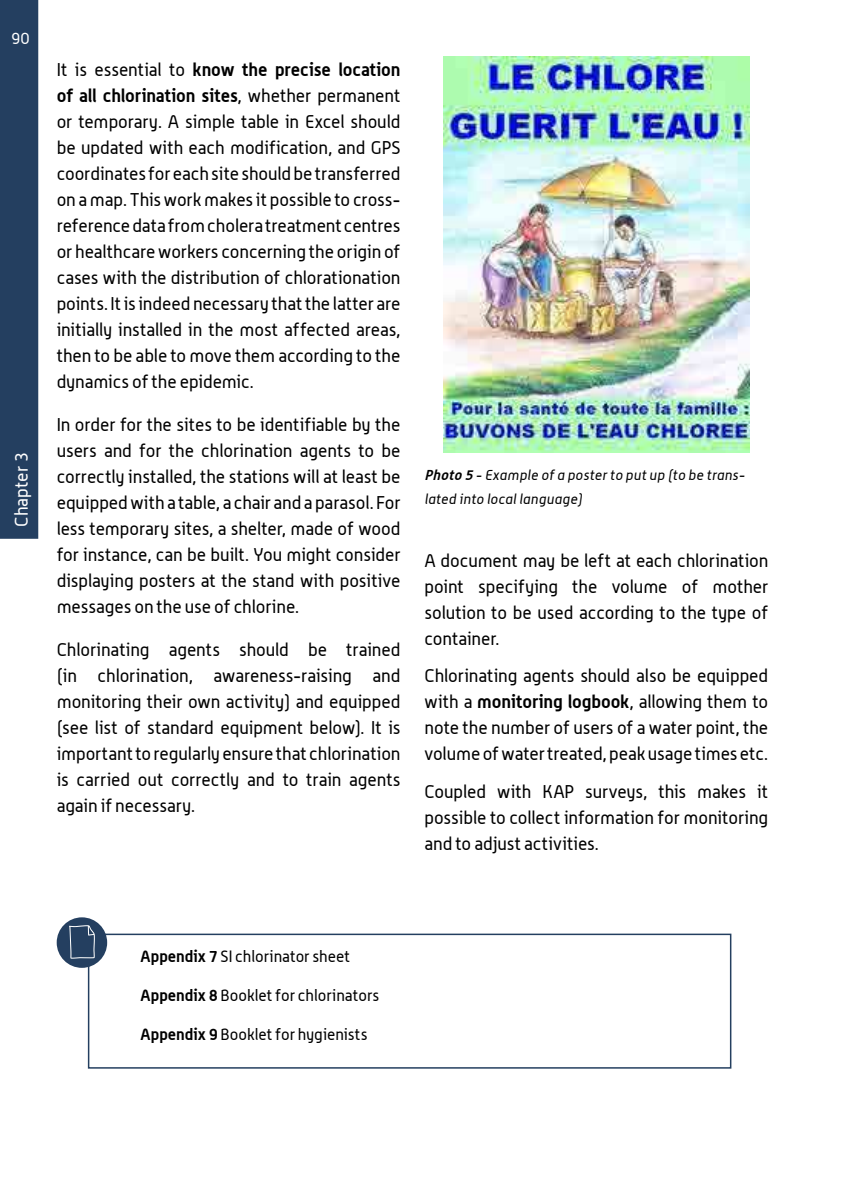
<style>
.page{position:relative;width:842px;height:1191px;background:#fff}
.page>*{position:absolute;margin:0;border:0;box-sizing:border-box;transform-origin:0 0}
.t1{font:18px/26px "Alwyn";letter-spacing:-.005em;color:#000;text-align:justify}
.t2{font:18px "Alwyn";color:#fff}
.t3{font:16px "Alwyn";color:#000}
.t4{font:16px "Alwyn";color:#fff}
.t5{font:italic 14px/24px "Alwyn";letter-spacing:.025em;color:#000}
.s1{font-weight:700}
</style>
<div class="page">
<img style="left:443px;top:57px;width:307px;height:395px">
<div style="left:88px;top:933px;width:643px;height:135px;border:2px solid #243f60"></div>
<div style="left:57px;top:917px;width:50px;height:50px;background:#243f60;border-radius:50%"></div>
<svg style="left:69px;top:925px;width:26px;height:33px"></svg>
<div style="left:0;top:0;width:38px;height:539px;background:#243f60"></div>
<p class="t4" style="left:11px;top:28px;width:20px">90</p>
<p class="t2" style="left:11px;top:527px;width:76px;rotate:-90deg">Chapter 3</p>
<p class="t1" style="left:57px;top:56px;width:345px">It is essential to <span class="s1">know the precise location of all chlorination sites</span>, whether permanent or temporary. A simple table in Excel should be updated with each modification, and GPS coordinates for each site should be transferred on a map. This work makes it possible to cross&shy;reference data from cholera treatment centres or healthcare workers concerning the origin of cases with the distribution of chlorationation points. It is indeed necessary that the latter are initially installed in the most affected areas, then to be able to move them according to the dynamics of the epidemic.</p>
<p class="t1" style="left:57px;top:411px;width:345px">In order for the sites to be identifiable by the users and for the chlorination agents to be correctly installed, the stations will at least be equipped with a table, a chair and a parasol. For less temporary sites, a shelter, made of wood for instance, can be built. You might consider displaying posters at the stand with positive messages on the use of chlorine.</p>
<p class="t1" style="left:57px;top:636px;width:345px">Chlorinating agents should be trained (in chlorination, awareness-raising and monitoring their own activity) and equipped (see list of standard equipment below). It is important to regularly ensure that chlorination is carried out correctly and to train agents again if necessary.</p>
<p class="t5" style="left:424px;top:463px;width:322px"><span class="s1">Photo 5</span> - Example of a poster to put up (to be trans&shy;lated into local language)</p>
<p class="t1" style="left:424px;top:547px;width:345px">A document may be left at each chlorination point specifying the volume of mother solution to be used according to the type of container.</p>
<p class="t1" style="left:424px;top:662px;width:345px">Chlorinating agents should also be equipped with a <span class="s1">monitoring logbook</span>, allowing them to note the number of users of a water point, the volume of water treated, peak usage times etc.</p>
<p class="t1" style="left:424px;top:778px;width:345px">Coupled with KAP surveys, this makes it possible to collect information for monitoring and to adjust activities.</p>
<p class="t3" style="left:140px;top:947px;width:211px"><span class="s1">Appendix 7</span> SI chlorinator sheet</p>
<p class="t3" style="left:140px;top:986px;width:240px"><span class="s1">Appendix 8</span> Booklet for chlorinators</p>
<p class="t3" style="left:140px;top:1025px;width:229px"><span class="s1">Appendix 9</span> Booklet for hygienists</p>
</div>
